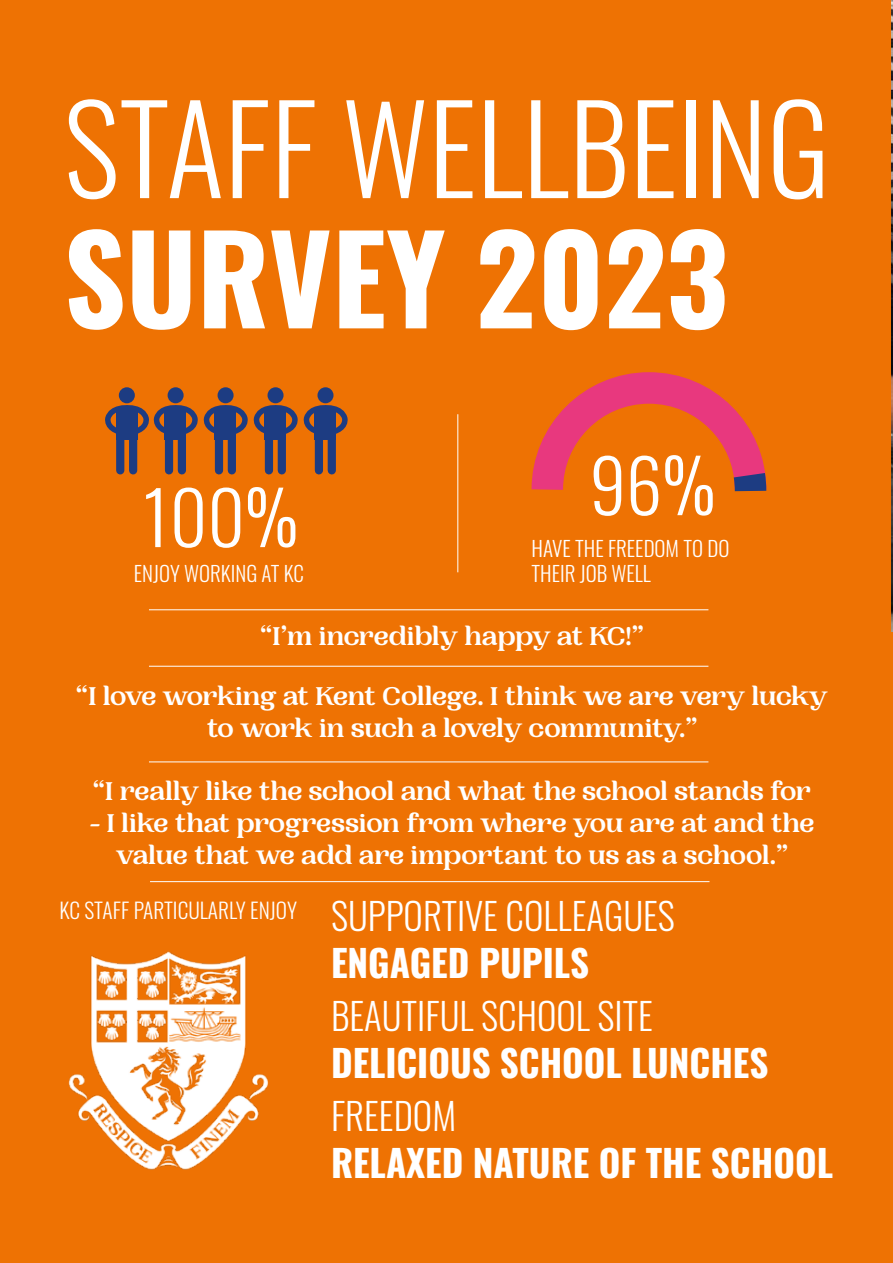
<style>
.page{position:relative;width:893px;height:1263px;background:#ee7203}
.page>*{position:absolute;margin:0;border:0;box-sizing:border-box;transform-origin:0 0}
.t1{font:300 120.75px "Oswald";color:#fff}
.t2{font:700 120.75px "Oswald";color:#fff}
.t3{font:300 72.9px "Oswald";color:#fff}
.t4{font:700 37.05px "Oswald";color:#fff}
.t5{font:300 37.05px "Oswald";color:#fff}
.t6{font:700 27px/32.4px "PP Woodland";letter-spacing:-.035em;color:#fff;text-align:center}
.t7{font:300 21.3px "Oswald";color:#fff}
.t8{font:300 21px/25.2px "Oswald";color:#fff}
</style>
<div class="page">
<img style="left:892px;top:0;width:1px;height:631px">
<div style="left:317px;top:387px;width:16px;height:16px;background:#1d3c82;border-radius:50%"></div>
<div style="left:315px;top:407px;width:21px;height:33px;background:#1d3c82"></div>
<div style="left:328px;top:437px;width:8px;height:33px;background:#1d3c82"></div>
<div style="left:315px;top:437px;width:8px;height:33px;background:#1d3c82"></div>
<div style="left:268px;top:387px;width:16px;height:16px;background:#1d3c82;border-radius:50%"></div>
<div style="left:265px;top:407px;width:21px;height:33px;background:#1d3c82"></div>
<div style="left:278px;top:437px;width:8px;height:33px;background:#1d3c82"></div>
<div style="left:265px;top:437px;width:8px;height:33px;background:#1d3c82"></div>
<div style="left:218px;top:387px;width:16px;height:16px;background:#1d3c82;border-radius:50%"></div>
<div style="left:215px;top:407px;width:21px;height:33px;background:#1d3c82"></div>
<div style="left:228px;top:437px;width:8px;height:33px;background:#1d3c82"></div>
<div style="left:215px;top:437px;width:8px;height:33px;background:#1d3c82"></div>
<div style="left:168px;top:387px;width:16px;height:16px;background:#1d3c82;border-radius:50%"></div>
<div style="left:165px;top:407px;width:21px;height:33px;background:#1d3c82"></div>
<div style="left:178px;top:437px;width:8px;height:33px;background:#1d3c82"></div>
<div style="left:165px;top:437px;width:8px;height:33px;background:#1d3c82"></div>
<div style="left:119px;top:387px;width:16px;height:16px;background:#1d3c82;border-radius:50%"></div>
<div style="left:116px;top:407px;width:21px;height:33px;background:#1d3c82"></div>
<div style="left:129px;top:437px;width:8px;height:33px;background:#1d3c82"></div>
<div style="left:116px;top:437px;width:8px;height:33px;background:#1d3c82"></div>
<svg style="left:105px;top:402px;width:243px;height:37px"></svg>
<hr style="left:149px;top:609px;width:559px;height:1px;background:#fff">
<hr style="left:149px;top:762px;width:559px;height:1px;background:#fff">
<hr style="left:149px;top:666px;width:559px;height:1px;background:#fff">
<hr style="left:150px;top:881px;width:559px;height:1px;background:#fff">
<hr style="left:458px;top:414px;width:1px;height:158px;background:#fff">
<svg style="left:531px;top:372px;width:236px;height:120px"></svg>
<img style="left:68px;top:951px;width:200px;height:219px">
<h1 class="t1" style="left:64px;top:42px;width:767px">STAFF WELLBEING</h1>
<h1 class="t2" style="left:64px;top:172px;width:666px">SURVEY 2023</h1>
<h2 class="t3" style="left:143px;top:452px;width:157px">100%</h2>
<p class="t8" style="left:134px;top:559px;width:172px">ENJOY WORKING AT KC</p>
<h2 class="t3" style="left:589px;top:421px;width:128px">96%</h2>
<p class="t8" style="left:531px;top:533px;width:199px">HAVE THE FREEDOM TO DO<br>THEIR JOB WELL</p>
<p class="t6" style="left:260px;top:620px;width:385px">“I’m incredibly happy at KC!”</p>
<p class="t6" style="left:76px;top:680px;width:754px">“I love working at Kent College. I think we are very lucky to work in such a lovely community.”</p>
<p class="t6" style="left:93px;top:775px;width:720px">“I really like the school and what the school stands for</p>
<p class="t6" style="left:89px;top:807px;width:727px">- I like that progression from where you are at and the value that we add are important to us as a school.”</p>
<p class="t7" style="left:60px;top:891px;width:239px">KC STAFF PARTICULARLY ENJOY</p>
<h3 class="t5" style="left:331px;top:883px;width:345px">SUPPORTIVE COLLEAGUES</h3>
<h3 class="t4" style="left:331px;top:930px;width:260px">ENGAGED PUPILS</h3>
<h3 class="t5" style="left:331px;top:983px;width:323px">BEAUTIFUL SCHOOL SITE</h3>
<h3 class="t4" style="left:331px;top:1029px;width:439px">DELICIOUS SCHOOL LUNCHES</h3>
<h3 class="t5" style="left:331px;top:1083px;width:127px">FREEDOM</h3>
<h3 class="t4" style="left:331px;top:1129px;width:504px">RELAXED NATURE OF THE SCHOOL</h3>
</div>
